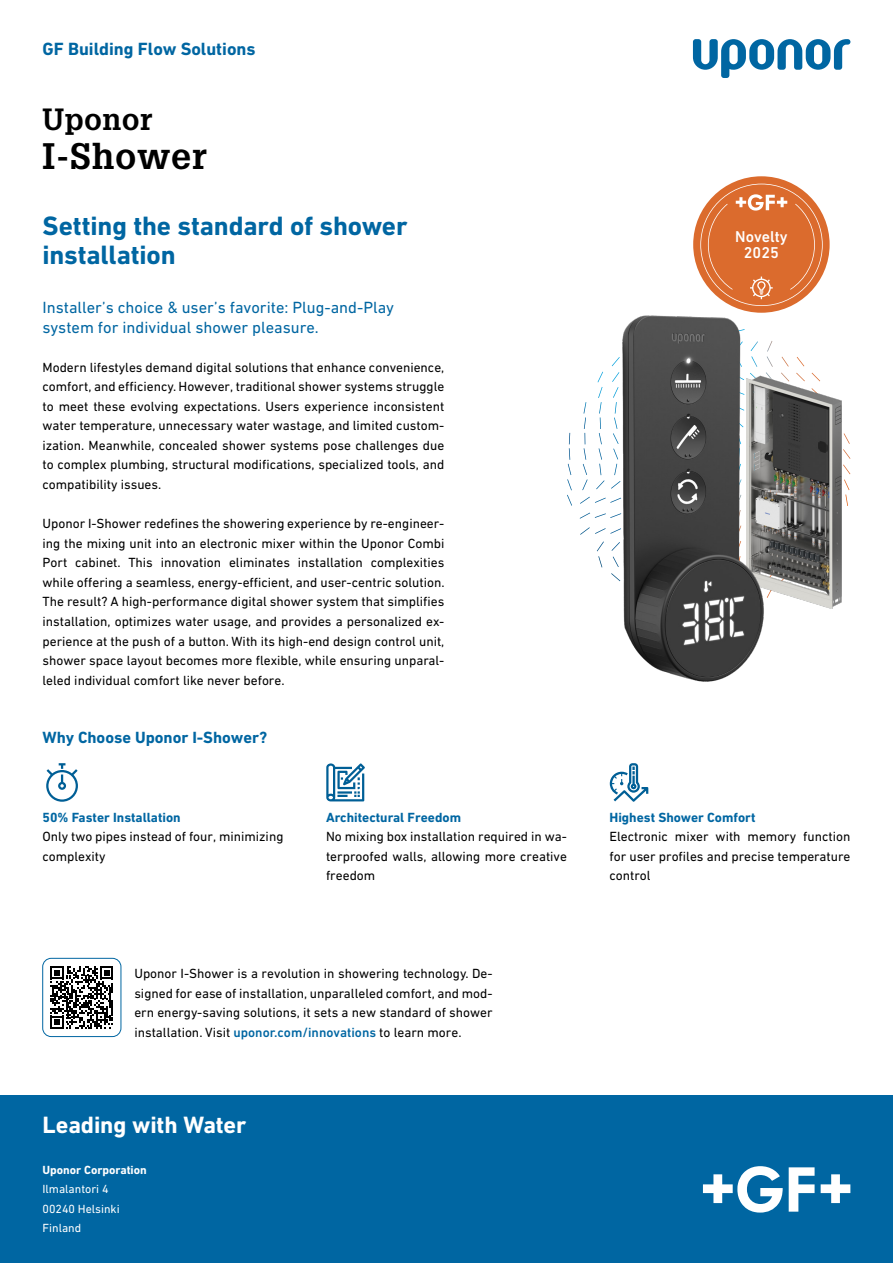
<style>
.page{position:relative;width:893px;height:1263px;background:#fff}
.page>*{position:absolute;margin:0;border:0;box-sizing:border-box;transform-origin:0 0}
.t1{font:700 36px "Glypha LT Pro";letter-spacing:.025em;color:#000}
.t2{font:700 30px "Glypha LT Pro";letter-spacing:.025em;color:#000}
.t3{font:700 27px/28.5px "DIN Next W1 G";letter-spacing:-.005em;color:#0066a2}
.t4{font:700 24px "DIN Next W1 G";letter-spacing:-.005em;color:#fff}
.t5{font:700 18px "DIN Next W1 G";color:#0066a2}
.t6{font:16.5px/19.5px "DIN Next W1 G";color:#0066a2}
.t7{font:700 16.5px "DIN Next W1 G";color:#0066a2}
.t8{font:500 15.9px/16.4px "DIN Next W1 G";color:#fff;text-align:center}
.t9{font:13.5px/19.5px "DIN Next W1 G";color:#000;text-align:justify}
.t10{font:700 13.5px "DIN Next W1 G";color:#0066a2}
.t11{font:12px/19.5px "DIN Next W1 G";color:#fff}
.t12{font:700 12px "DIN Next W1 G";color:#fff}
.s1{font-weight:500;color:#0066a2}
</style>
<div class="page">
<svg style="left:46px;top:763px;width:32px;height:39px"></svg>
<svg style="left:326px;top:763px;width:39px;height:38px"></svg>
<svg style="left:610px;top:763px;width:38px;height:39px"></svg>
<svg style="left:583px;top:341px;width:233px;height:88px"></svg>
<div style="left:694px;top:178px;width:134px;height:133px;background:#db6b2d;border-radius:50%"></div>
<svg style="left:700px;top:184px;width:123px;height:122px"></svg>
<img style="left:767px;top:376px;width:78px;height:233px">
<img style="left:618px;top:315px;width:149px;height:367px">
<svg style="left:50px;top:966px;width:63px;height:63px"></svg>
<div style="left:43px;top:958px;width:78px;height:79px;border:1px solid #0066a2;border-radius:9px"></div>
<div style="left:0;top:1095px;width:893px;height:168px;background:#0066a2"></div>
<svg style="left:703px;top:1166px;width:80px;height:46px"></svg>
<svg style="left:789px;top:1167px;width:26px;height:44px"></svg>
<svg style="left:821px;top:1174px;width:29px;height:29px"></svg>
<svg style="left:693px;top:39px;width:157px;height:39px"></svg>
<h3 class="t5" style="left:43px;top:38px;width:215px">GF Building Flow Solutions</h3>
<h2 class="t2" style="left:43px;top:101px;width:111px">Uponor</h2>
<h1 class="t1" style="left:43px;top:134px;width:166px">I-Shower</h1>
<h3 class="t3" style="left:43px;top:212px;width:366px">Setting the standard of shower installation</h3>
<p class="t6" style="left:43px;top:297px;width:353px">Installer’s choice &amp; user’s favorite: Plug-and-Play system for individual shower pleasure.</p>
<p class="t9" style="left:43px;top:357px;width:403px">Modern lifestyles demand digital solutions that enhance convenience, comfort, and efficiency. However, traditional shower systems struggle to meet these evolving expectations. Users experience inconsistent water temperature, unnecessary water wastage, and limited custom&shy;ization. Meanwhile, concealed shower systems pose challenges due to complex plumbing, structural modifications, specialized tools, and compatibility issues.</p>
<p class="t9" style="left:43px;top:514px;width:404px">Uponor I-Shower redefines the showering experience by re-engineer&shy;ing the mixing unit into an electronic mixer within the Uponor Combi Port cabinet. This innovation eliminates installation complexities while offering a seamless, energy-efficient, and user-centric solution.<br>The result? A high-performance digital shower system that simplifies installation, optimizes water usage, and provides a personalized ex&shy;perience at the push of a button. With its high-end design control unit, shower space layout becomes more flexible, while ensuring unparal&shy;leled individual comfort like never before.</p>
<p class="t7" style="left:43px;top:728px;width:226px">Why Choose Uponor I-Shower?</p>
<p class="t10" style="left:43px;top:809px;width:140px">50% Faster Installation</p>
<p class="t9" style="left:43px;top:827px;width:242px">Only two pipes instead of four, minimizing complexity</p>
<p class="t10" style="left:326px;top:809px;width:137px">Architectural Freedom</p>
<p class="t9" style="left:326px;top:827px;width:242px">No mixing box installation required in wa&shy;terproofed walls, allowing more creative freedom</p>
<p class="t9" style="left:134px;top:963px;width:360px">Uponor I-Shower is a revolution in showering technology. De&shy;signed for ease of installation, unparalleled comfort, and mod&shy;ern energy-saving solutions, it sets a new standard of shower installation. Visit <span class="s1">uponor.com/innovations</span> to learn more.</p>
<h3 class="t4" style="left:43px;top:1111px;width:205px">Leading with Water</h3>
<p class="t12" style="left:43px;top:1162px;width:106px">Uponor Corporation</p>
<p class="t11" style="left:43px;top:1179px;width:79px">Ilmalantori 4<br>00240 Helsinki<br>Finland</p>
<p class="t8" style="left:735px;top:228px;width:54px">Novelty<br>2025</p>
<p class="t10" style="left:609px;top:809px;width:147px">Highest Shower Comfort</p>
<p class="t9" style="left:609px;top:827px;width:242px">Electronic mixer with memory function for user profiles and precise temperature control</p>
</div>
